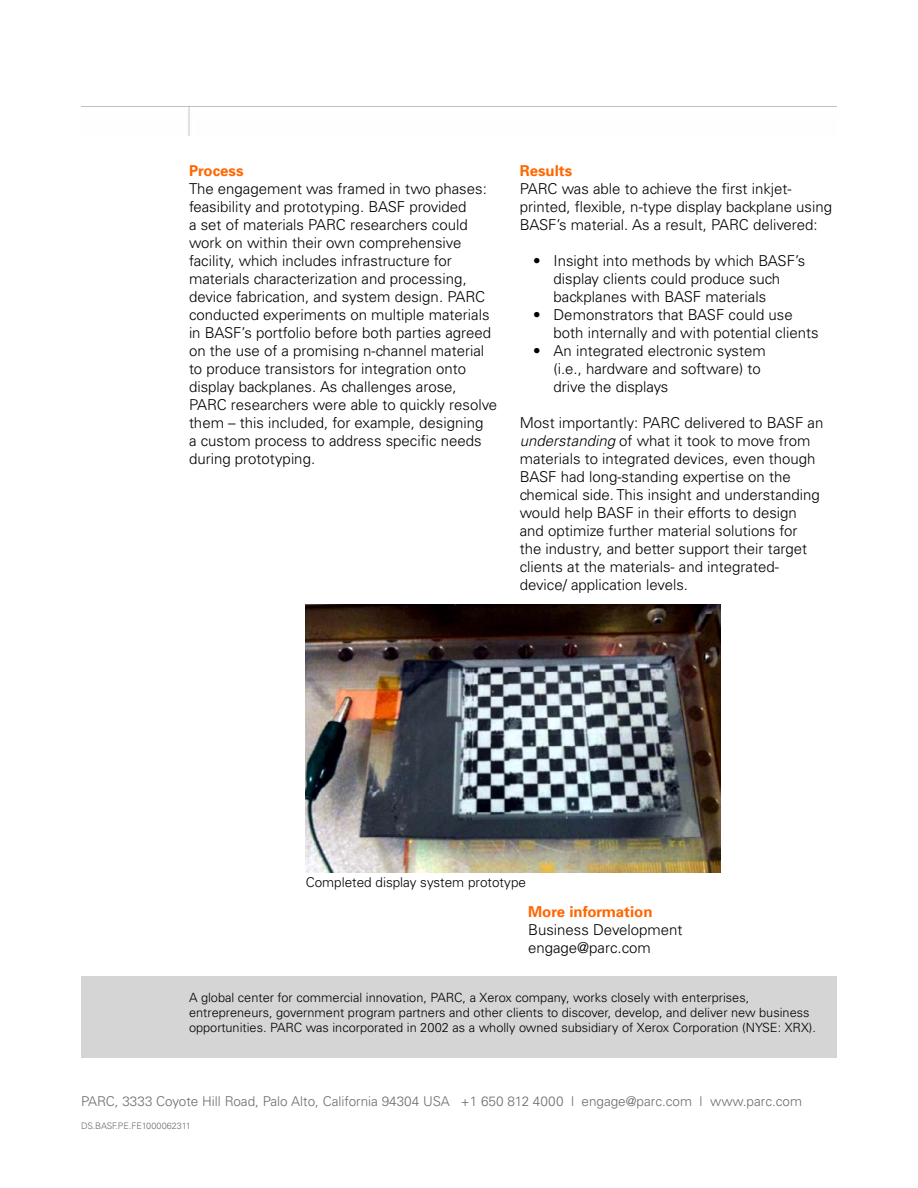
<style>
.page{position:relative;width:918px;height:1188px;background:#fff}
.page>*{position:absolute;margin:0;border:0;box-sizing:border-box;transform-origin:0 0}
.t1{font:300 15px/18px "Univers";color:#010000}
.t2{font:700 15px "Univers";color:#f60}
.t3{font:300 13.5px "Univers";color:#6b6c6d}
.t4{font:300 13.5px "Univers";color:#010000}
.t5{font:300 12.75px/15.3px "Univers";color:#010000}
.t6{font:300 9px "Univers";color:#6b6c6d}
.s1{font-style:italic}
</style>
<div class="page">
<img style="left:306px;top:605px;width:414px;height:268px">
<div style="left:81px;top:976px;width:756px;height:82px;background:#d5d5d5"></div>
<p class="t2" style="left:189px;top:161px;width:56px">Process</p>
<p class="t1" style="left:189px;top:179px;width:310px">The engagement was framed in two phases: feasibility and prototyping. BASF provided<br>a set of materials PARC researchers could work on within their own comprehensive facility, which includes infrastructure for materials characterization and processing, device fabrication, and system design. PARC conducted experiments on multiple materials in BASF’s portfolio before both parties agreed on the use of a promising n-channel material to produce transistors for integration onto display backplanes. As challenges arose, PARC researchers were able to quickly resolve them – this included, for example, designing<br>a custom process to address specific needs during prototyping.</p>
<p class="t2" style="left:520px;top:161px;width:54px">Results</p>
<p class="t1" style="left:520px;top:179px;width:314px">PARC was able to achieve the first inkjet&shy;printed, flexible, n-type display backplane using<br>BASF’s material. As a result, PARC delivered:</p>
<p class="t1" style="left:554px;top:251px;width:253px;text-indent:-20px">• Insight into methods by which BASF’s display clients could produce such backplanes with BASF materials</p>
<p class="t1" style="left:554px;top:305px;width:267px;text-indent:-20px">• Demonstrators that BASF could use both internally and with potential clients</p>
<p class="t1" style="left:554px;top:341px;width:214px;text-indent:-20px">• An integrated electronic system (i.e., hardware and software) to drive the displays</p>
<p class="t1" style="left:520px;top:413px;width:305px">Most importantly: PARC delivered to BASF an <span class="s1">understanding</span> of what it took to move from materials to integrated devices, even though BASF had long-standing expertise on the chemical side. This insight and understanding would help BASF in their efforts to design and optimize further material solutions for<br>the industry, and better support their target clients at the materials- and integrated&shy;device/ application levels.</p>
<p class="t4" style="left:306px;top:874px;width:222px">Completed display system prototype</p>
<p class="t2" style="left:528px;top:902px;width:126px">More information</p>
<p class="t1" style="left:528px;top:921px;width:156px">Business Development engage@parc.com</p>
<p class="t5" style="left:189px;top:989px;width:629px">A global center for commercial innovation, PARC, a Xerox company, works closely with enterprises, entrepreneurs, government program partners and other clients to discover, develop, and deliver new business opportunities. PARC was incorporated in 2002 as a wholly owned subsidiary of Xerox Corporation (NYSE: XRX).</p>
<p class="t3" style="left:81px;top:1093px;width:723px">PARC, 3333 Coyote Hill Road, Palo Alto, California 94304 USA +1 650 812 4000 | engage@parc.com | www.parc.com</p>
<p class="t6" style="left:81px;top:1120px;width:111px">DS.BASF.PE.FE1000062311</p>
</div>
